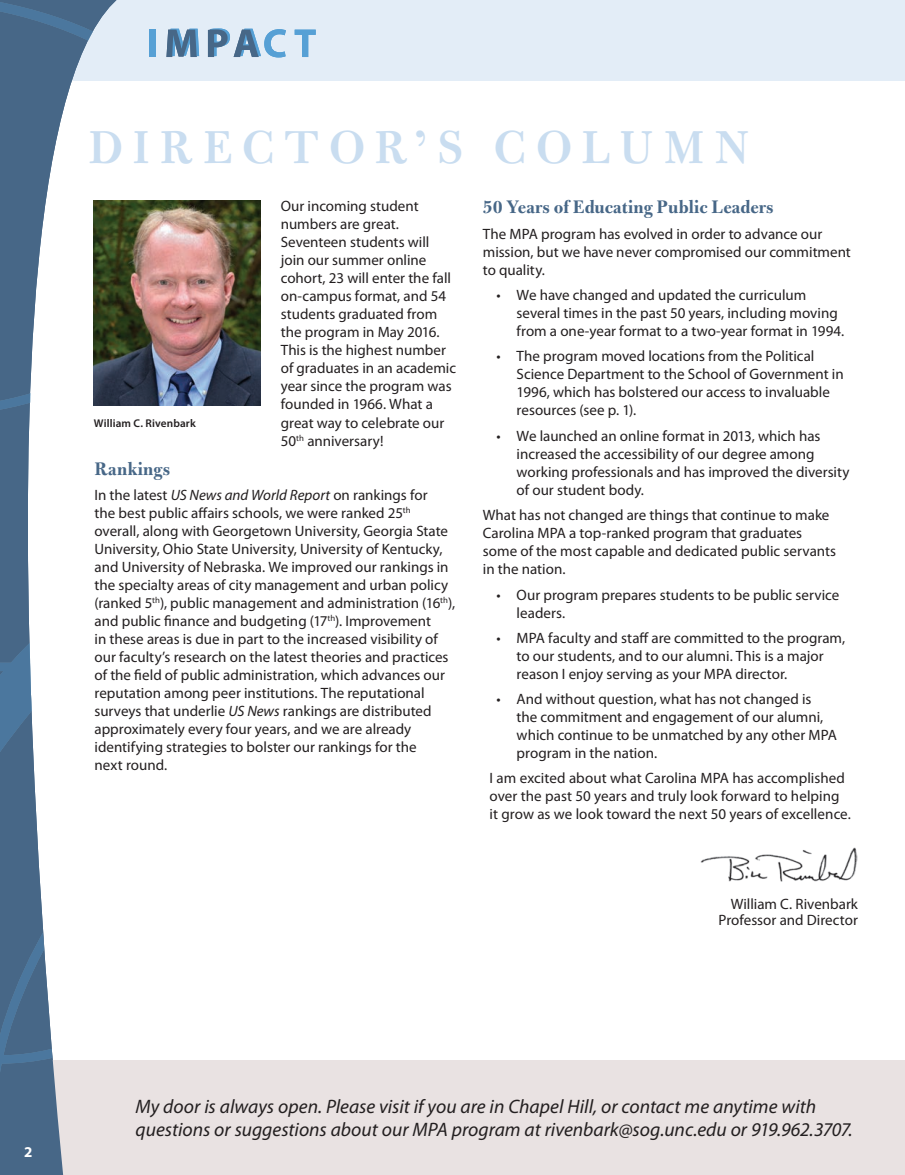
<style>
.page{position:relative;width:905px;height:1175px;background:#fff}
.page>*{position:absolute;margin:0;border:0;box-sizing:border-box;transform-origin:0 0}
.t1{font:600 49.5px "Bulmer MT Std";letter-spacing:.195em;color:#c9ddf0}
.t2{font:italic 19.5px/22.5px "Myriad Pro";color:#231f20}
.t3{font:700 19.5px "Bulmer MT Std";letter-spacing:.01em;color:#476787}
.t4{font:15px/18px "Myriad Pro";color:#231f20}
.t5{font:700 15px "Myriad Pro";color:#fff}
.t6{font:600 11.25px "Myriad Pro";letter-spacing:.01em;color:#231f20}
.s1{font-style:italic}
</style>
<div class="page">
<div style="left:0;top:0;width:904px;height:81px;background:#e3edf7"></div>
<div style="left:8px;top:1060px;width:896px;height:114px;background:#e9e2e2"></div>
<img style="left:221px;top:200px;width:39px;height:205px">
<img style="left:700px;top:847px;width:157px;height:34px">
<svg style="left:221px;top:29px;width:95px;height:28px"></svg>
<svg style="left:0;top:28px;width:221px;height:1146px"></svg>
<svg style="left:0;top:0;width:117px;height:1153px"></svg>
<h1 class="t1" style="left:88px;top:121px;width:662px">DIRECTOR’S COLUMN</h1>
<p class="t4" style="left:281px;top:197px;width:177px">Our incoming student numbers are great.<br>Seventeen students will join our summer online cohort, 23 will enter the fall on-campus format, and 54 students graduated from the program in May 2016.<br>This is the highest number of graduates in an academic year since the program was founded in 1966. What a great way to celebrate our<br>50<sup>th</sup> anniversary!</p>
<h2 class="t3" style="left:94px;top:458px;width:77px">Rankings</h2>
<p class="t4" style="left:94px;top:486px;width:362px">In the latest <span class="s1">US News and World Report</span> on rankings for<br>the best public affairs schools, we were ranked 25<sup>th </sup>overall, along with Georgetown University, Georgia State University, Ohio State University, University of Kentucky, and University of Nebraska. We improved our rankings in the specialty areas of city management and urban policy (ranked 5<sup>th</sup>), public management and administration (16<sup>th</sup>), and public finance and budgeting (17<sup>th</sup>). Improvement<br>in these areas is due in part to the increased visibility of our faculty’s research on the latest theories and practices of the field of public administration, which advances our reputation among peer institutions. The reputational surveys that underlie <span class="s1">US News</span> rankings are distributed approximately every four years, and we are already identifying strategies to bolster our rankings for the<br>next round.</p>
<h2 class="t3" style="left:483px;top:197px;width:292px">50 Years of Educating Public Leaders</h2>
<p class="t4" style="left:483px;top:225px;width:369px">The MPA program has evolved in order to advance our mission, but we have never compromised our commitment to quality.</p>
<p class="t4" style="left:516px;top:286px;width:329px;text-indent:-20px">• We have changed and updated the curriculum several times in the past 50 years, including moving from a one-year format to a two-year format in 1994.</p>
<p class="t4" style="left:516px;top:347px;width:328px;text-indent:-20px">• The program moved locations from the Political Science Department to the School of Government in 1996, which has bolstered our access to invaluable resources (see p. 1).</p>
<p class="t4" style="left:516px;top:426px;width:334px;text-indent:-20px">• We launched an online format in 2013, which has increased the accessibility of our degree among working professionals and has improved the diversity of our student body.</p>
<p class="t4" style="left:483px;top:506px;width:355px">What has not changed are things that continue to make Carolina MPA a top-ranked program that graduates some of the most capable and dedicated public servants in the nation.</p>
<p class="t4" style="left:516px;top:585px;width:324px;text-indent:-20px">• Our program prepares students to be public service leaders.</p>
<p class="t4" style="left:516px;top:628px;width:330px;text-indent:-20px">• MPA faculty and staff are committed to the program, to our students, and to our alumni. This is a major reason I enjoy serving as your MPA director.</p>
<p class="t4" style="left:516px;top:689px;width:322px;text-indent:-20px">• And without question, what has not changed is<br>the commitment and engagement of our alumni, which continue to be unmatched by any other MPA program in the nation.</p>
<p class="t4" style="left:489px;top:769px;width:363px">I am excited about what Carolina MPA has accomplished over the past 50 years and truly look forward to helping it grow as we look toward the next 50 years of excellence.</p>
<p class="t6" style="left:94px;top:416px;width:103px">William C. Rivenbark</p>
<p class="t4" style="left:718px;top:895px;width:141px;line-height:16.5px;text-align:right">William C. Rivenbark<br>Professor and Director</p>
<p class="t5" style="left:24px;top:1141px;width:10px">2</p>
<h2 class="t2" style="left:136px;top:1095px;width:718px">My door is always open. Please visit if you are in Chapel Hill, or contact me anytime with questions or suggestions about our MPA program at rivenbark@sog.unc.edu or 919.962.3707.</h2>
</div>
